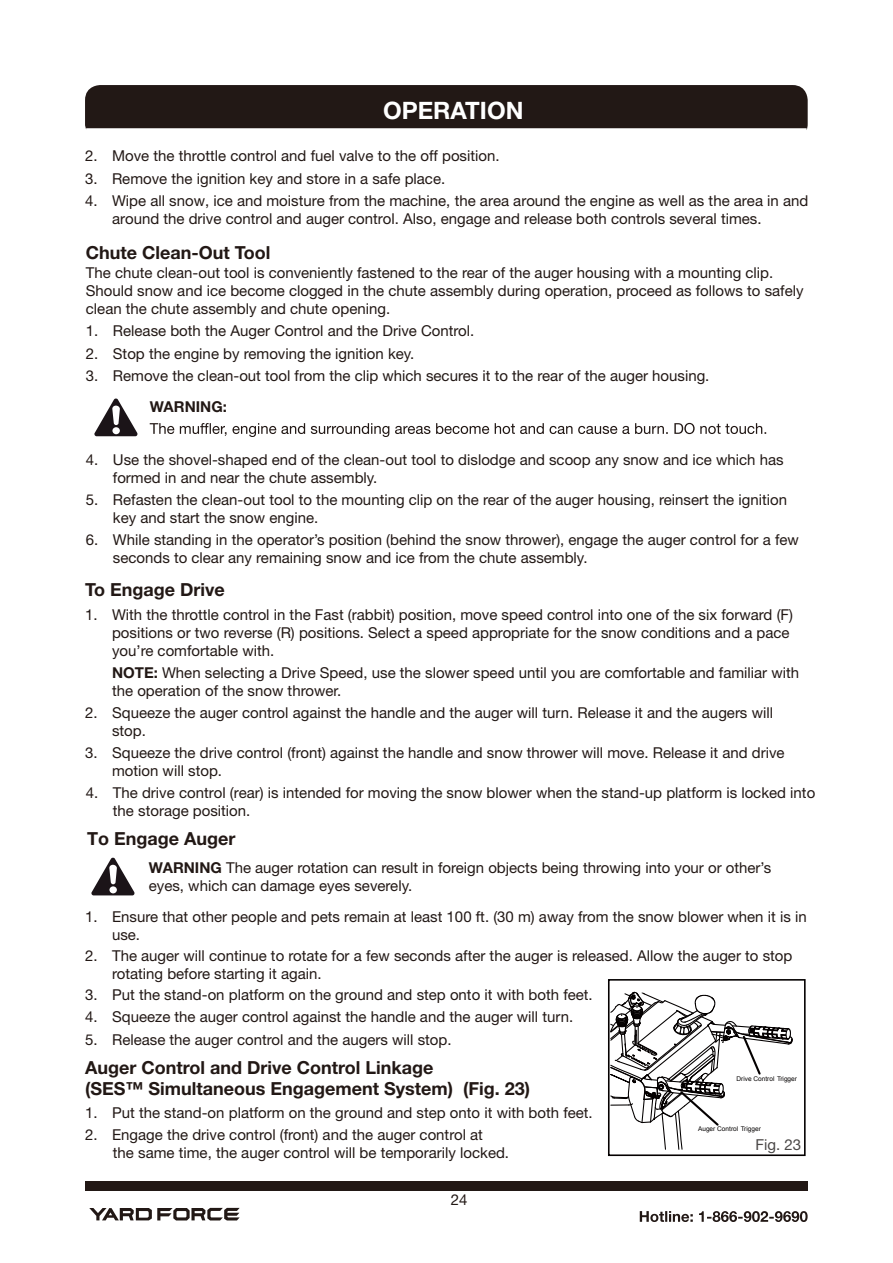
<style>
.page{position:relative;width:893px;height:1263px;background:#fff}
.page>*{position:absolute;margin:0;border:0;box-sizing:border-box;transform-origin:0 0}
.t1{font:700 24px "Helvetica Neue LT Std";color:#fff}
.t2{font:700 18px/21.6px "Helvetica Neue LT Std";color:#221815}
.t3{font:15.15px "Helvetica Neue LT Std";color:#4b4847}
.t4{font:15px/18px "Helvetica Neue LT Std";color:#221815}
.t5{font:700 15px "Helvetica Neue LT Std";color:#221815}
.t6{font:6.45px "Arial";color:#040000}
.s1{font-weight:700}
</style>
<div class="page">
<div style="left:85px;top:1181px;width:723px;height:9px;background:#221815"></div>
<svg style="left:89px;top:1208px;width:151px;height:12px"></svg>
<svg style="left:640px;top:1211px;width:168px;height:11px"></svg>
<svg style="left:85px;top:85px;width:723px;height:45px;background:#2b211f"></svg>
<svg style="left:150px;top:423px;width:616px;height:14px"></svg>
<svg style="left:94px;top:399px;width:43px;height:37px"></svg>
<svg style="left:91px;top:858px;width:43px;height:37px"></svg>
<div style="left:608px;top:979px;width:198px;height:177px;border:2px solid #040000"></div>
<svg style="left:609px;top:991px;width:184px;height:159px"></svg>
<h1 class="t1" style="left:383px;top:95px;width:142px">OPERATION</h1>
<p class="t4" style="left:85px;top:147px;width:416px">2. Move the throttle control and fuel valve to the off position.</p>
<p class="t4" style="left:85px;top:169px;width:362px">3. Remove the ignition key and store in a safe place.</p>
<p class="t4" style="left:112px;top:191px;width:698px;text-indent:-27px">4. Wipe all snow, ice and moisture from the machine, the area around the engine as well as the area in and around the drive control and auger control. Also, engage and release both controls several times.</p>
<p class="t2" style="left:86px;top:241px;width:186px">Chute Clean-Out Tool</p>
<p class="t4" style="left:86px;top:264px;width:719px">The chute clean-out tool is conveniently fastened to the rear of the auger housing with a mounting clip.<br>Should snow and ice become clogged in the chute assembly during operation, proceed as follows to safely clean the chute assembly and chute opening.</p>
<p class="t4" style="left:86px;top:322px;width:390px">1. Release both the Auger Control and the Drive Control.</p>
<p class="t4" style="left:86px;top:344px;width:330px">2. Stop the engine by removing the ignition key.</p>
<p class="t4" style="left:86px;top:366px;width:625px">3. Remove the clean-out tool from the clip which secures it to the rear of the auger housing.</p>
<p class="t5" style="left:150px;top:397px;width:79px">WARNING:</p>
<p class="t4" style="left:113px;top:450px;width:672px;text-indent:-27px">4. Use the shovel-shaped end of the clean-out tool to dislodge and scoop any snow and ice which has formed in and near the chute assembly.</p>
<p class="t4" style="left:113px;top:490px;width:676px;text-indent:-27px">5. Refasten the clean-out tool to the mounting clip on the rear of the auger housing, reinsert the ignition key and start the snow engine.</p>
<p class="t4" style="left:113px;top:531px;width:687px;text-indent:-27px">6. While standing in the operator’s position (behind the snow thrower), engage the auger control for a few seconds to clear any remaining snow and ice from the chute assembly.</p>
<p class="t2" style="left:85px;top:579px;width:141px">To Engage Drive</p>
<p class="t4" style="left:112px;top:605px;width:682px;text-indent:-27px">1. With the throttle control in the Fast (rabbit) position, move speed control into one of the six forward (F) positions or two reverse (R) positions. Select a speed appropriate for the snow conditions and a pace you’re comfortable with.</p>
<p class="t4" style="left:112px;top:663px;width:689px"><span class="s1">NOTE:</span> When selecting a Drive Speed, use the slower speed until you are comfortable and familiar with the operation of the snow thrower.</p>
<p class="t4" style="left:112px;top:703px;width:662px;text-indent:-27px">2. Squeeze the auger control against the handle and the auger will turn. Release it and the augers will stop.</p>
<p class="t4" style="left:112px;top:744px;width:674px;text-indent:-27px">3. Squeeze the drive control (front) against the handle and snow thrower will move. Release it and drive motion will stop.</p>
<p class="t4" style="left:113px;top:783px;width:704px;text-indent:-27px">4. The drive control (rear) is intended for moving the snow blower when the stand-up platform is locked into the storage position.</p>
<p class="t2" style="left:87px;top:827px;width:150px">To Engage Auger</p>
<p class="t4" style="left:149px;top:859px;width:624px"><span class="s1">WARNING</span> The auger rotation can result in foreign objects being throwing into your or other’s eyes, which can damage eyes severely.</p>
<p class="t4" style="left:112px;top:907px;width:696px;text-indent:-27px">1. Ensure that other people and pets remain at least 100 ft. (30 m) away from the snow blower when it is in use.</p>
<p class="t4" style="left:112px;top:946px;width:682px;text-indent:-27px">2. The auger will continue to rotate for a few seconds after the auger is released. Allow the auger to stop rotating before starting it again.</p>
<p class="t4" style="left:85px;top:985px;width:509px">3. Put the stand-on platform on the ground and step onto it with both feet.</p>
<p class="t4" style="left:85px;top:1008px;width:490px">4. Squeeze the auger control against the handle and the auger will turn.</p>
<p class="t4" style="left:85px;top:1030px;width:368px">5. Release the auger control and the augers will stop.</p>
<p class="t2" style="left:85px;top:1056px;width:446px">Auger Control and Drive Control Linkage<br>(SES™ Simultaneous Engagement System) (Fig. 23)</p>
<p class="t4" style="left:85px;top:1103px;width:509px">1. Put the stand-on platform on the ground and step onto it with both feet.</p>
<p class="t4" style="left:85px;top:1126px;width:399px">2. Engage the drive control (front) and the auger control at</p>
<p class="t6" style="left:736px;top:1074px;width:62px">Drive Control Trigger</p>
<p class="t6" style="left:698px;top:1124px;width:64px">Auger Control Trigger</p>
<p class="t3" style="left:755px;top:1135px;width:47px">Fig. 23</p>
<p class="t4" style="left:113px;top:1144px;width:398px">the same time, the auger control will be temporarily locked.</p>
<p class="t4" style="left:451px;top:1191px;width:18px">24</p>
</div>
